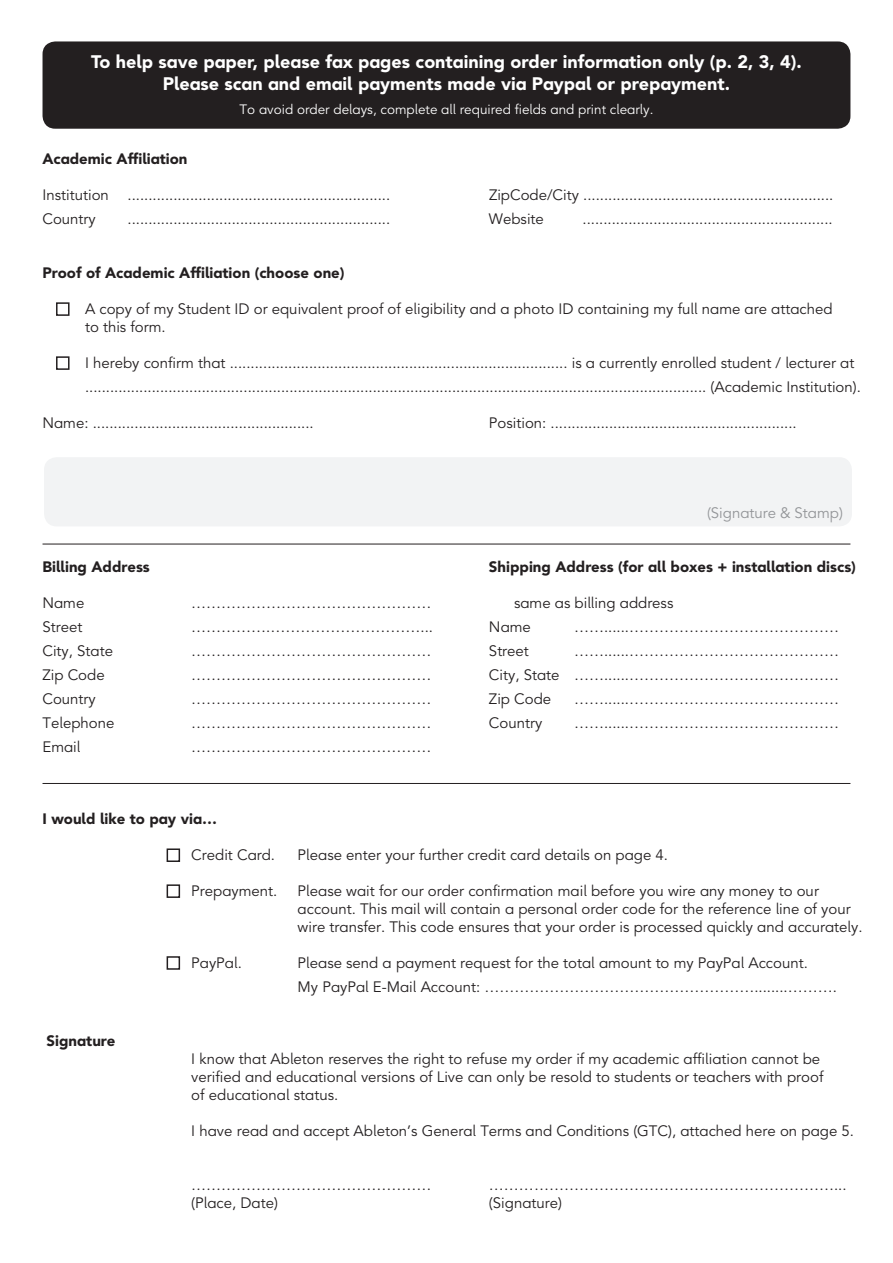
<style>
.page{position:relative;width:893px;height:1263px;background:#fff}
.page>*{position:absolute;margin:0;border:0;box-sizing:border-box;transform-origin:0 0}
.t1{font:900 18px/21.6px "Ableton";color:#fff;text-align:center}
.t2{font:15px/18px "Ableton";color:#231f20}
.t3{font:900 15px "Ableton";color:#231f20}
.t4{font:15px "Ableton";color:#939598}
.t5{font:13.5px "Ableton";color:#fff}
</style>
<div class="page">
<div style="left:43px;top:41px;width:807px;height:88px;background:#231f20;border-radius:13px"></div>
<hr style="left:43px;top:544px;width:807px;height:1px;background:#231f20">
<hr style="left:43px;top:783px;width:807px;height:1px;background:#231f20">
<div style="left:167px;top:848px;width:13px;height:14px;border:2px solid #231f20"></div>
<div style="left:167px;top:884px;width:13px;height:14px;border:2px solid #231f20"></div>
<div style="left:167px;top:956px;width:13px;height:14px;border:2px solid #231f20"></div>
<div style="left:56px;top:302px;width:14px;height:14px;border:2px solid #231f20"></div>
<div style="left:56px;top:356px;width:14px;height:14px;border:2px solid #231f20"></div>
<div style="left:44px;top:457px;width:808px;height:69px;background:#f2f3f4;border-radius:13px"></div>
<p class="t1" style="left:91px;top:51px;width:712px">To help save paper, please fax pages containing order information only (p. 2, 3, 4).<br>Please scan and email payments made via Paypal or prepayment.</p>
<p class="t5" style="left:240px;top:101px;width:415px">To avoid order delays, complete all required fields and print clearly.</p>
<p class="t3" style="left:43px;top:150px;width:147px">Academic Affiliation</p>
<p class="t2" style="left:43px;top:187px;width:349px">Institution ...............................................................</p>
<p class="t2" style="left:489px;top:187px;width:346px">ZipCode/City ............................................................</p>
<p class="t2" style="left:43px;top:211px;width:55px">Country</p>
<p class="t2" style="left:128px;top:211px;width:264px">...............................................................</p>
<p class="t2" style="left:489px;top:211px;width:56px">Website</p>
<p class="t2" style="left:582px;top:211px;width:252px">............................................................</p>
<p class="t3" style="left:42px;top:264px;width:304px">Proof of Academic Affiliation (choose one)</p>
<p class="t2" style="left:85px;top:301px;width:749px">A copy of my Student ID or equivalent proof of eligibility and a photo ID containing my full name are attached to this form.</p>
<p class="t2" style="left:85px;top:352px;width:777px;line-height:24px">I hereby confirm that ................................................................................. is a currently enrolled student / lecturer at ..................................................................................................................................................... (Academic Institution).</p>
<p class="t2" style="left:42px;top:415px;width:273px">Name: .....................................................</p>
<p class="t2" style="left:489px;top:415px;width:309px">Position: ...........................................................</p>
<p class="t4" style="left:707px;top:505px;width:137px">(Signature &amp; Stamp)</p>
<p class="t3" style="left:42px;top:558px;width:109px">Billing Address</p>
<p class="t3" style="left:489px;top:558px;width:368px">Shipping Address (for all boxes + installation discs)</p>
<p class="t2" style="left:42px;top:595px;width:43px">Name</p>
<p class="t2" style="left:191px;top:595px;width:242px">…………………………………………</p>
<p class="t2" style="left:514px;top:595px;width:161px">same as billing address</p>
<p class="t2" style="left:42px;top:619px;width:41px">Street</p>
<p class="t2" style="left:191px;top:619px;width:243px">…………….…………………………...</p>
<p class="t2" style="left:489px;top:619px;width:43px">Name</p>
<p class="t2" style="left:574px;top:619px;width:267px">……......……………………………………</p>
<p class="t2" style="left:42px;top:643px;width:72px">City, State</p>
<p class="t2" style="left:191px;top:643px;width:242px">…………………………………………</p>
<p class="t2" style="left:489px;top:643px;width:41px">Street</p>
<p class="t2" style="left:574px;top:643px;width:267px">……......……………………………………</p>
<p class="t2" style="left:42px;top:667px;width:64px">Zip Code</p>
<p class="t2" style="left:191px;top:667px;width:242px">…………………………………………</p>
<p class="t2" style="left:489px;top:667px;width:352px">City, State ……......……………………………………</p>
<p class="t2" style="left:42px;top:691px;width:55px">Country</p>
<p class="t2" style="left:191px;top:691px;width:242px">…………………………………………</p>
<p class="t2" style="left:489px;top:691px;width:64px">Zip Code</p>
<p class="t2" style="left:574px;top:691px;width:267px">……......……………………………………</p>
<p class="t2" style="left:42px;top:715px;width:73px">Telephone</p>
<p class="t2" style="left:191px;top:715px;width:242px">…………………………………………</p>
<p class="t2" style="left:489px;top:715px;width:55px">Country</p>
<p class="t2" style="left:574px;top:715px;width:267px">……......……………………………………</p>
<p class="t2" style="left:42px;top:739px;width:40px">Email</p>
<p class="t2" style="left:191px;top:739px;width:242px">…………………………………………</p>
<p class="t3" style="left:42px;top:810px;width:176px">I would like to pay via…</p>
<p class="t2" style="left:191px;top:847px;width:85px">Credit Card.</p>
<p class="t2" style="left:298px;top:847px;width:372px">Please enter your further credit card details on page 4.</p>
<p class="t2" style="left:191px;top:883px;width:88px">Prepayment.</p>
<p class="t2" style="left:298px;top:883px;width:566px">Please wait for our order confirmation mail before you wire any money to our account. This mail will contain a personal order code for the reference line of your wire transfer. This code ensures that your order is processed quickly and accurately.</p>
<p class="t2" style="left:191px;top:955px;width:52px">PayPal.</p>
<p class="t2" style="left:298px;top:952px;width:541px;line-height:24px">Please send a payment request for the total amount to my PayPal Account.<br>My PayPal E-Mail Account: ………………………………………………........……….</p>
<p class="t3" style="left:47px;top:1032px;width:70px">Signature</p>
<p class="t2" style="left:191px;top:1051px;width:634px">I know that Ableton reserves the right to refuse my order if my academic affiliation cannot be verified and educational versions of Live can only be resold to students or teachers with proof of educational status.</p>
<p class="t2" style="left:191px;top:1123px;width:664px">I have read and accept Ableton’s General Terms and Conditions (GTC), attached here on page 5.</p>
<p class="t2" style="left:191px;top:1177px;width:242px">…………………………………………</p>
<p class="t2" style="left:489px;top:1177px;width:359px">……………………………………………………………...</p>
<p class="t2" style="left:191px;top:1195px;width:88px">(Place, Date)</p>
<p class="t2" style="left:489px;top:1195px;width:75px">(Signature)</p>
</div>
